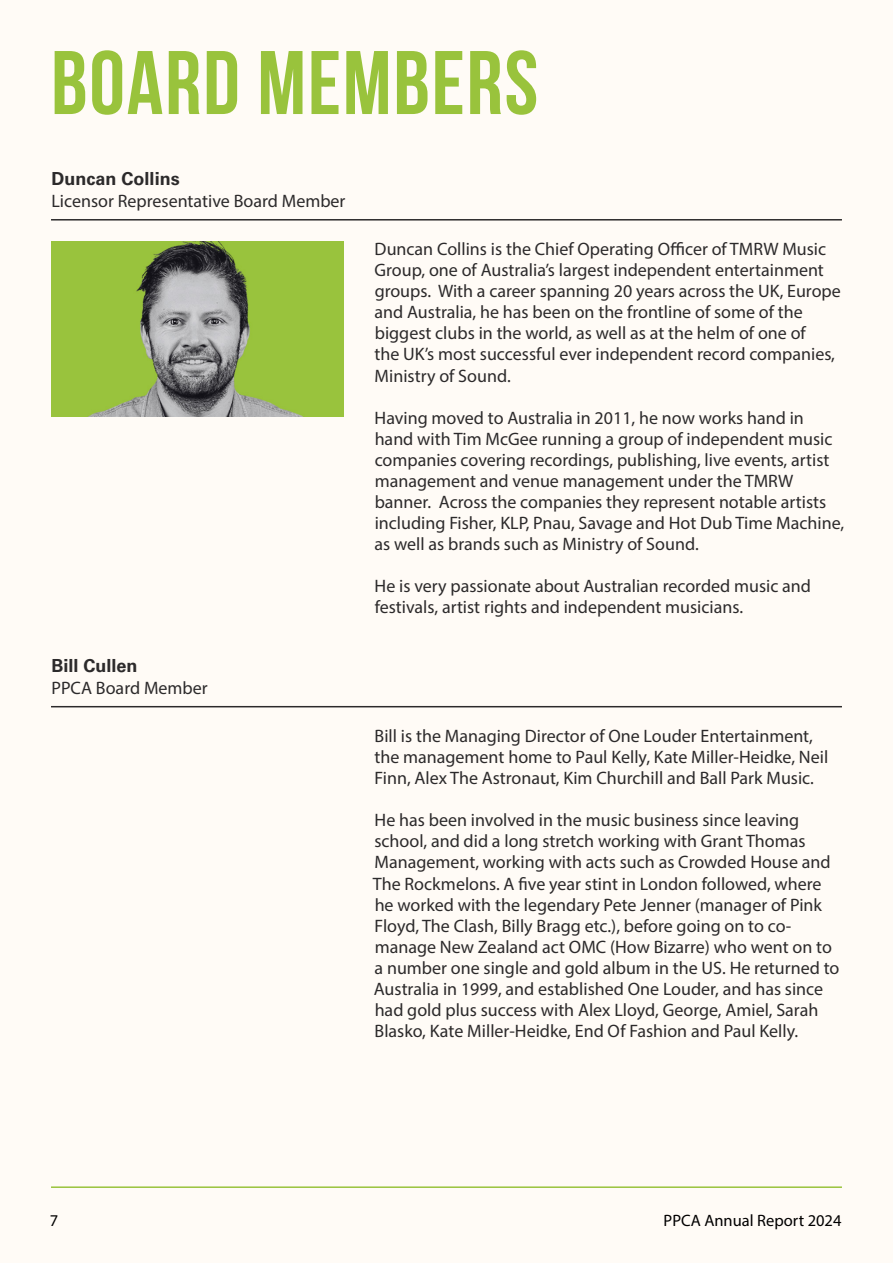
<style>
.page{position:relative;width:893px;height:1263px;background:#fffbf6}
.page>*{position:absolute;margin:0;border:0;box-sizing:border-box;transform-origin:0 0}
.t1{font:700 90px "Bebas Neue";letter-spacing:.02em;color:#99c33c}
.t2{font:18px/21px "Myriad Pro";color:#2c2a2b}
.t3{font:700 18px "Univers LT Std";color:#2c2a2b}
.t4{font:16.5px "Myriad Pro";color:#000}
</style>
<div class="page">
<hr style="left:51px;top:1186px;width:791px;height:2px;background:#99c33c">
<hr style="left:51px;top:219px;width:791px;height:2px;background:#2c2a2b">
<hr style="left:51px;top:706px;width:791px;height:1px;background:#2c2a2b">
<img style="left:51px;top:242px;width:292px;height:175px">
<h1 class="t1" style="left:51px;top:34px;width:489px">BOARD MEMBERS</h1>
<p class="t3" style="left:52px;top:168px;width:130px">Duncan Collins</p>
<p class="t2" style="left:51px;top:190px;width:296px">Licensor Representative Board Member</p>
<p class="t3" style="left:52px;top:655px;width:88px">Bill Cullen</p>
<p class="t2" style="left:51px;top:677px;width:158px">PPCA Board Member</p>
<p class="t2" style="left:374px;top:238px;width:468px">Duncan Collins is the Chief Operating Officer of TMRW Music Group, one of Australia’s largest independent entertainment groups. With a career spanning 20 years across the UK, Europe and Australia, he has been on the frontline of some of the biggest clubs in the world, as well as at the helm of one of<br>the UK’s most successful ever independent record companies, Ministry of Sound.</p>
<p class="t2" style="left:375px;top:407px;width:471px">Having moved to Australia in 2011, he now works hand in hand with Tim McGee running a group of independent music companies covering recordings, publishing, live events, artist management and venue management under the TMRW banner. Across the companies they represent notable artists including Fisher, KLP, Pnau, Savage and Hot Dub Time Machine, as well as brands such as Ministry of Sound.</p>
<p class="t2" style="left:375px;top:575px;width:438px">He is very passionate about Australian recorded music and festivals, artist rights and independent musicians.</p>
<p class="t2" style="left:374px;top:725px;width:455px">Bill is the Managing Director of One Louder Entertainment, the management home to Paul Kelly, Kate Miller-Heidke, Neil<br>Finn, Alex The Astronaut, Kim Churchill and Ball Park Music.</p>
<p class="t2" style="left:373px;top:809px;width:468px">He has been involved in the music business since leaving school, and did a long stretch working with Grant Thomas Management, working with acts such as Crowded House and The Rockmelons. A five year stint in London followed, where he worked with the legendary Pete Jenner (manager of Pink Floyd, The Clash, Billy Bragg etc.), before going on to co&shy;manage New Zealand act OMC (How Bizarre) who went on to a number one single and gold album in the US. He returned to Australia in 1999, and established One Louder, and has since had gold plus success with Alex Lloyd, George, Amiel, Sarah Blasko, Kate Miller-Heidke, End Of Fashion and Paul Kelly.</p>
<p class="t4" style="left:50px;top:1211px;width:10px">7</p>
<p class="t4" style="left:664px;top:1211px;width:179px">PPCA Annual Report 2024</p>
</div>
